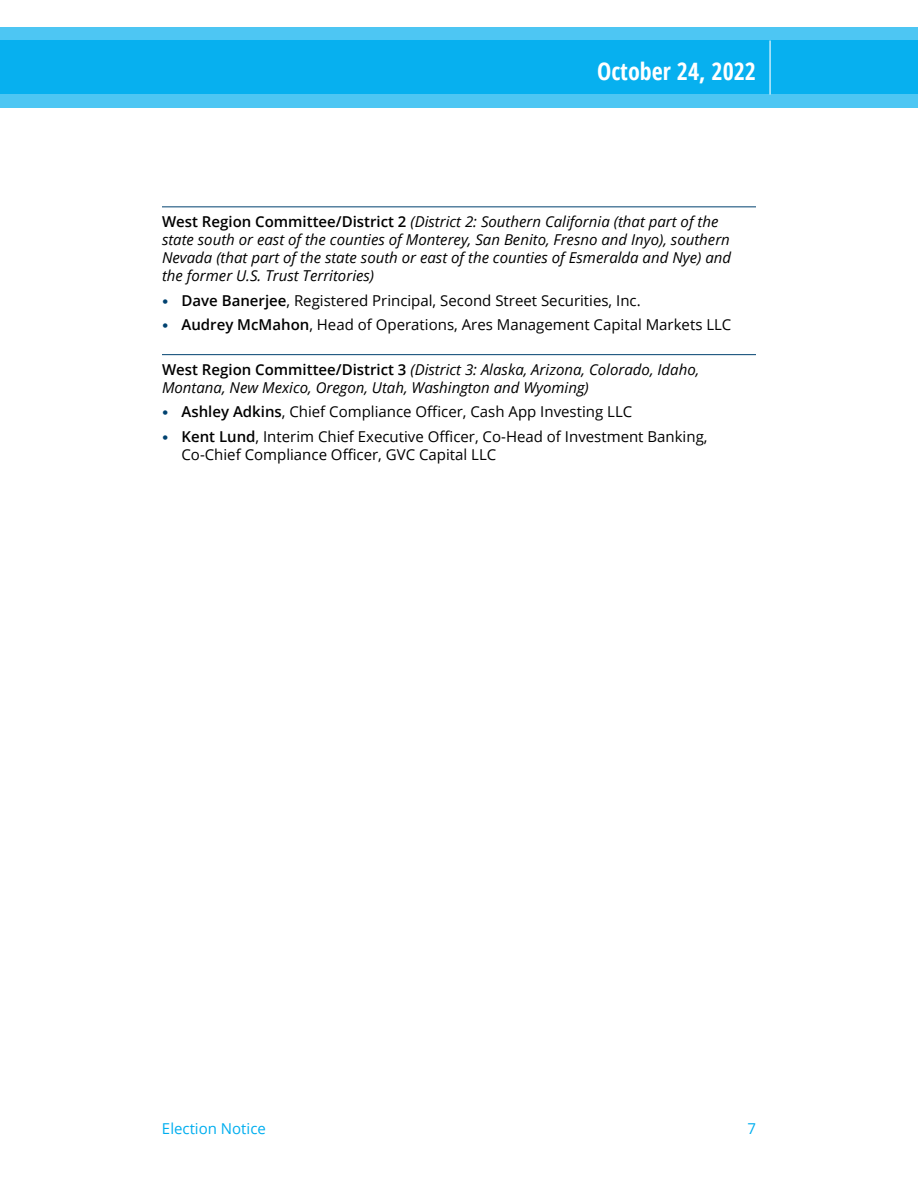
<style>
.page{position:relative;width:918px;height:1188px;background:#fff}
.page>*{position:absolute;margin:0;border:0;box-sizing:border-box;transform-origin:0 0}
.t1{font:700 24px "Open Sans Condensed";color:#fff}
.t2{font:italic 15px/18px "Open Sans";color:#000}
.t3{font:15px/18px "Open Sans";color:#000}
.t4{font:15px "Open Sans";color:#00aeef}
.s1{font-weight:600;font-style:normal}
.s2{font-family:"The Sans B7";font-weight:700;color:#004270}
.s3{font-weight:600}
</style>
<div class="page">
<hr style="left:162px;top:206px;width:594px;height:1px;background:#004270">
<hr style="left:162px;top:354px;width:594px;height:1px;background:#004270">
<svg style="left:0;top:27px;width:918px;height:81px;background:#1eb7f0"></svg>
<hr style="left:770px;top:40px;width:1px;height:54px;background:#fff">
<h1 class="t1" style="left:597px;top:54px;width:160px">October 24, 2022</h1>
<p class="t2" style="left:162px;top:213px;width:571px"><span class="s1">West Region Committee/District 2</span> (District 2: Southern California (that part of the state south or east of the counties of Monterey, San Benito, Fresno and Inyo), southern Nevada (that part of the state south or east of the counties of Esmeralda and Nye) and the former U.S. Trust Territories)</p>
<p class="t3" style="left:162px;top:291px;width:480px"><span class="s2">•</span> <span class="s3">Dave Banerjee</span>, Registered Principal, Second Street Securities, Inc.</p>
<p class="t3" style="left:162px;top:315px;width:571px"><span class="s2">•</span> <span class="s3">Audrey McMahon</span>, Head of Operations, Ares Management Capital Markets LLC</p>
<p class="t2" style="left:162px;top:360px;width:539px"><span class="s1">West Region Committee/District 3</span> (District 3: Alaska, Arizona, Colorado, Idaho,<br>Montana, New Mexico, Oregon, Utah, Washington and Wyoming)</p>
<p class="t3" style="left:162px;top:402px;width:472px"><span class="s2">•</span> <span class="s3">Ashley Adkins</span>, Chief Compliance Officer, Cash App Investing LLC</p>
<p class="t3" style="left:181px;top:427px;width:528px;text-indent:-19px"><span class="s2">•</span> <span class="s3">Kent Lund</span>, Interim Chief Executive Officer, Co-Head of Investment Banking,<br>Co-Chief Compliance Officer, GVC Capital LLC</p>
<p class="t4" style="left:162px;top:1119px;width:105px">Election Notice</p>
<p class="t4" style="left:747px;top:1119px;width:10px">7</p>
</div>
